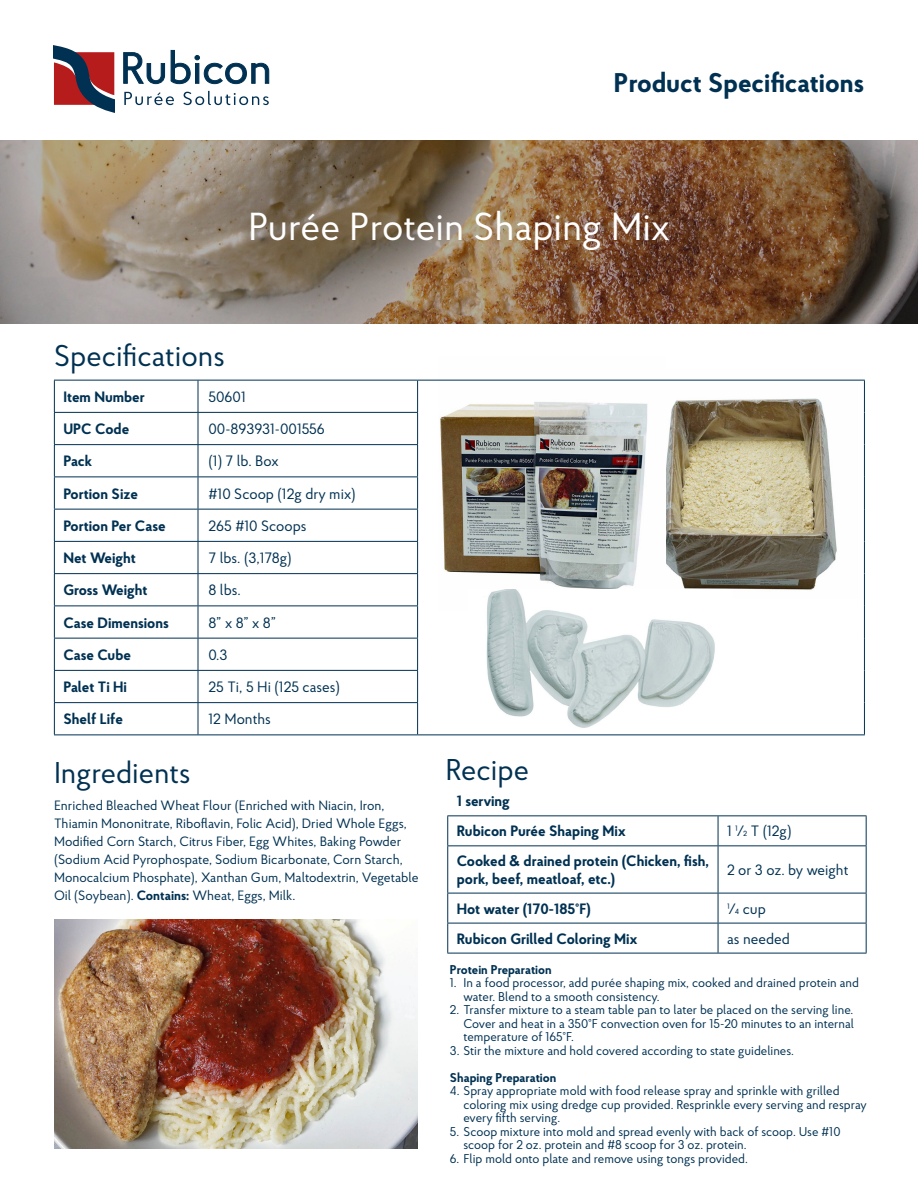
<style>
.page{position:relative;width:918px;height:1188px;background:#fff}
.page>*{position:absolute;margin:0;border:0;box-sizing:border-box;transform-origin:0 0}
.t1{font:39px "Proba Pro";color:#fff}
.t2{font:30px "Proba Pro";color:#003152}
.t3{font:700 27px "Proba Pro";color:#003152}
.t4{font:700 15px/30px "Proba Pro";color:#003152}
.t5{font:15px "Proba Pro";color:#003152}
.t6{font:13.5px/18px "Proba Pro";color:#003152}
.t7{font:12.75px/13.5px "Proba Pro";color:#003152}
.t8{font:700 12.75px "Proba Pro";color:#003152}
.s1{font-weight:700}
.s2{font-family:"Arial"}
</style>
<div class="page">
<img style="left:666px;top:379px;width:197px;height:211px">
<img style="left:438px;top:379px;width:228px;height:211px">
<img style="left:468px;top:590px;width:265px;height:145px">
<hr style="left:418px;top:735px;width:447px;height:1px;background:#003152">
<hr style="left:54px;top:380px;width:144px;height:1px;background:#003152">
<hr style="left:54px;top:381px;width:1px;height:31px;background:#003152">
<hr style="left:198px;top:380px;width:220px;height:1px;background:#003152">
<hr style="left:198px;top:381px;width:1px;height:31px;background:#003152">
<hr style="left:418px;top:380px;width:447px;height:1px;background:#003152">
<hr style="left:417px;top:381px;width:1px;height:31px;background:#003152">
<hr style="left:864px;top:381px;width:1px;height:31px;background:#003152">
<hr style="left:54px;top:412px;width:144px;height:1px;background:#003152">
<hr style="left:54px;top:413px;width:1px;height:31px;background:#003152">
<hr style="left:198px;top:412px;width:220px;height:1px;background:#003152">
<hr style="left:198px;top:413px;width:1px;height:31px;background:#003152">
<hr style="left:417px;top:413px;width:1px;height:31px;background:#003152">
<hr style="left:864px;top:412px;width:1px;height:33px;background:#003152">
<hr style="left:54px;top:444px;width:144px;height:1px;background:#003152">
<hr style="left:54px;top:445px;width:1px;height:32px;background:#003152">
<hr style="left:198px;top:444px;width:220px;height:1px;background:#003152">
<hr style="left:198px;top:445px;width:1px;height:32px;background:#003152">
<hr style="left:417px;top:445px;width:1px;height:32px;background:#003152">
<hr style="left:864px;top:445px;width:1px;height:32px;background:#003152">
<hr style="left:54px;top:477px;width:144px;height:1px;background:#003152">
<hr style="left:54px;top:477px;width:1px;height:32px;background:#003152">
<hr style="left:198px;top:477px;width:220px;height:1px;background:#003152">
<hr style="left:198px;top:477px;width:1px;height:32px;background:#003152">
<hr style="left:417px;top:477px;width:1px;height:32px;background:#003152">
<hr style="left:864px;top:477px;width:1px;height:32px;background:#003152">
<hr style="left:54px;top:509px;width:144px;height:1px;background:#003152">
<hr style="left:54px;top:510px;width:1px;height:31px;background:#003152">
<hr style="left:198px;top:509px;width:220px;height:1px;background:#003152">
<hr style="left:198px;top:510px;width:1px;height:31px;background:#003152">
<hr style="left:417px;top:510px;width:1px;height:31px;background:#003152">
<hr style="left:864px;top:509px;width:1px;height:32px;background:#003152">
<hr style="left:54px;top:541px;width:144px;height:1px;background:#003152">
<hr style="left:54px;top:542px;width:1px;height:31px;background:#003152">
<hr style="left:198px;top:541px;width:220px;height:1px;background:#003152">
<hr style="left:198px;top:542px;width:1px;height:31px;background:#003152">
<hr style="left:417px;top:542px;width:1px;height:31px;background:#003152">
<hr style="left:864px;top:541px;width:1px;height:33px;background:#003152">
<hr style="left:54px;top:573px;width:144px;height:1px;background:#003152">
<hr style="left:54px;top:574px;width:1px;height:32px;background:#003152">
<hr style="left:198px;top:573px;width:220px;height:1px;background:#003152">
<hr style="left:198px;top:574px;width:1px;height:32px;background:#003152">
<hr style="left:417px;top:574px;width:1px;height:32px;background:#003152">
<hr style="left:864px;top:574px;width:1px;height:32px;background:#003152">
<hr style="left:54px;top:606px;width:144px;height:1px;background:#003152">
<hr style="left:54px;top:606px;width:1px;height:32px;background:#003152">
<hr style="left:198px;top:606px;width:220px;height:1px;background:#003152">
<hr style="left:198px;top:606px;width:1px;height:32px;background:#003152">
<hr style="left:417px;top:606px;width:1px;height:32px;background:#003152">
<hr style="left:864px;top:606px;width:1px;height:32px;background:#003152">
<hr style="left:54px;top:638px;width:144px;height:1px;background:#003152">
<hr style="left:54px;top:639px;width:1px;height:31px;background:#003152">
<hr style="left:198px;top:638px;width:220px;height:1px;background:#003152">
<hr style="left:198px;top:639px;width:1px;height:31px;background:#003152">
<hr style="left:417px;top:639px;width:1px;height:31px;background:#003152">
<hr style="left:864px;top:638px;width:1px;height:32px;background:#003152">
<hr style="left:54px;top:670px;width:144px;height:1px;background:#003152">
<hr style="left:54px;top:671px;width:1px;height:31px;background:#003152">
<hr style="left:198px;top:670px;width:220px;height:1px;background:#003152">
<hr style="left:198px;top:671px;width:1px;height:31px;background:#003152">
<hr style="left:417px;top:671px;width:1px;height:31px;background:#003152">
<hr style="left:864px;top:670px;width:1px;height:33px;background:#003152">
<hr style="left:54px;top:702px;width:144px;height:1px;background:#003152">
<hr style="left:54px;top:703px;width:1px;height:32px;background:#003152">
<hr style="left:198px;top:702px;width:220px;height:1px;background:#003152">
<hr style="left:198px;top:703px;width:1px;height:32px;background:#003152">
<hr style="left:417px;top:703px;width:1px;height:32px;background:#003152">
<hr style="left:864px;top:703px;width:1px;height:32px;background:#003152">
<hr style="left:54px;top:735px;width:144px;height:1px;background:#003152">
<hr style="left:198px;top:735px;width:220px;height:1px;background:#003152">
<img style="left:0;top:140px;width:918px;height:184px">
<svg style="left:54px;top:45px;width:60px;height:68px"></svg>
<svg style="left:123px;top:50px;width:147px;height:35px"></svg>
<svg style="left:124px;top:92px;width:50px;height:13px"></svg>
<svg style="left:183px;top:91px;width:86px;height:14px"></svg>
<img style="left:54px;top:920px;width:364px;height:229px">
<hr style="left:447px;top:953px;width:271px;height:1px;background:#003152">
<hr style="left:718px;top:953px;width:149px;height:1px;background:#003152">
<svg style="left:447px;top:816px;width:420px;height:137px"></svg>
<hr style="left:447px;top:845px;width:271px;height:1px;background:#003152">
<hr style="left:718px;top:845px;width:149px;height:1px;background:#003152">
<hr style="left:447px;top:815px;width:271px;height:1px;background:#003152">
<hr style="left:718px;top:815px;width:149px;height:1px;background:#003152">
<h3 class="t3" style="left:614px;top:65px;width:252px">Product Specifications</h3>
<h1 class="t1" style="left:248px;top:202px;width:423px">Purée Protein Shaping Mix</h1>
<h2 class="t2" style="left:54px;top:337px;width:172px">Specifications</h2>
<p class="t4" style="left:63px;top:381px;width:83px">Item Number</p>
<p class="t5" style="left:208px;top:387px;width:39px">50601</p>
<p class="t4" style="left:63px;top:414px;width:67px">UPC Code</p>
<p class="t5" style="left:208px;top:420px;width:118px">00-893931-001556</p>
<p class="t4" style="left:63px;top:446px;width:30px">Pack</p>
<p class="t5" style="left:208px;top:452px;width:72px">(1) 7 lb. Box</p>
<p class="t4" style="left:63px;top:478px;width:76px">Portion Size</p>
<p class="t5" style="left:208px;top:484px;width:149px">#10 Scoop (12g dry mix)</p>
<p class="t4" style="left:63px;top:510px;width:104px">Portion Per Case</p>
<p class="t5" style="left:208px;top:516px;width:100px">265 #10 Scoops</p>
<p class="t4" style="left:63px;top:543px;width:74px">Net Weight</p>
<p class="t5" style="left:208px;top:549px;width:85px">7 lbs. (3,178g)</p>
<p class="t4" style="left:63px;top:575px;width:86px">Gross Weight</p>
<p class="t5" style="left:208px;top:581px;width:34px">8 lbs.</p>
<p class="t4" style="left:63px;top:607px;width:107px">Case Dimensions</p>
<p class="t5" style="left:208px;top:613px;width:69px">8” x 8” x 8”</p>
<p class="t4" style="left:63px;top:639px;width:69px">Case Cube</p>
<p class="t5" style="left:208px;top:645px;width:21px">0.3</p>
<p class="t4" style="left:63px;top:672px;width:65px">Palet Ti Hi</p>
<p class="t5" style="left:208px;top:678px;width:133px">25 Ti, 5 Hi (125 cases)</p>
<p class="t4" style="left:63px;top:704px;width:61px">Shelf Life</p>
<p class="t5" style="left:208px;top:710px;width:64px">12 Months</p>
<h2 class="t2" style="left:54px;top:753px;width:138px">Ingredients</h2>
<h2 class="t2" style="left:445px;top:750px;width:85px">Recipe</h2>
<p class="t6" style="left:54px;top:796px;width:366px">Enriched Bleached Wheat Flour (Enriched with Niacin, Iron, Thiamin Mononitrate, Riboflavin, Folic Acid), Dried Whole Eggs, Modified Corn Starch, Citrus Fiber, Egg Whites, Baking Powder (Sodium Acid Pyrophospate, Sodium Bicarbonate, Corn Starch, Monocalcium Phosphate), Xanthan Gum, Maltodextrin, Vegetable Oil (Soybean). <span class="s1">Contains:</span> Wheat, Eggs, Milk.</p>
<p class="t4" style="left:457px;top:786px;width:170px">1 serving<br>Rubicon Purée Shaping Mix</p>
<p class="t5" style="left:727px;top:822px;width:66px">1 1⁄2 T (12g)</p>
<p class="t4" style="left:457px;top:852px;width:254px;line-height:18px">Cooked <span class="s2">&amp;</span> drained protein (Chicken, fish, pork, beef, meatloaf, etc.)</p>
<p class="t5" style="left:727px;top:860px;width:123px">2 or 3 oz. by weight</p>
<p class="t4" style="left:457px;top:893px;width:136px">Hot water (170-185°F)</p>
<p class="t5" style="left:727px;top:899px;width:40px">1⁄4 cup</p>
<p class="t4" style="left:457px;top:923px;width:182px">Rubicon Grilled Coloring Mix</p>
<p class="t5" style="left:727px;top:929px;width:64px">as needed</p>
<p class="t8" style="left:450px;top:961px;width:103px">Protein Preparation</p>
<p class="t7" style="left:463px;top:976px;width:397px;text-indent:-14px">1. In a food processor, add purée shaping mix, cooked and drained protein and water. Blend to a smooth consistency.</p>
<p class="t7" style="left:463px;top:1003px;width:392px;text-align:justify;text-indent:-14px">2. Transfer mixture to a steam table pan to later be placed on the serving line.<br>Cover and heat in a 350°F convection oven for 15-20 minutes to an internal temperature of 165°F.</p>
<p class="t7" style="left:450px;top:1043px;width:346px">3. Stir the mixture and hold covered according to state guidelines.</p>
<p class="t8" style="left:450px;top:1069px;width:108px">Shaping Preparation</p>
<p class="t7" style="left:463px;top:1084px;width:405px;text-indent:-14px">4. Spray appropriate mold with food release spray and sprinkle with grilled coloring mix using dredge cup provided. Resprinkle every serving and respray every fifth serving.</p>
<p class="t7" style="left:463px;top:1124px;width:379px;text-indent:-14px">5. Scoop mixture into mold and spread evenly with back of scoop. Use #10 scoop for 2 oz. protein and #8 scoop for 3 oz. protein.</p>
<p class="t7" style="left:450px;top:1151px;width:300px">6. Flip mold onto plate and remove using tongs provided.</p>
</div>
